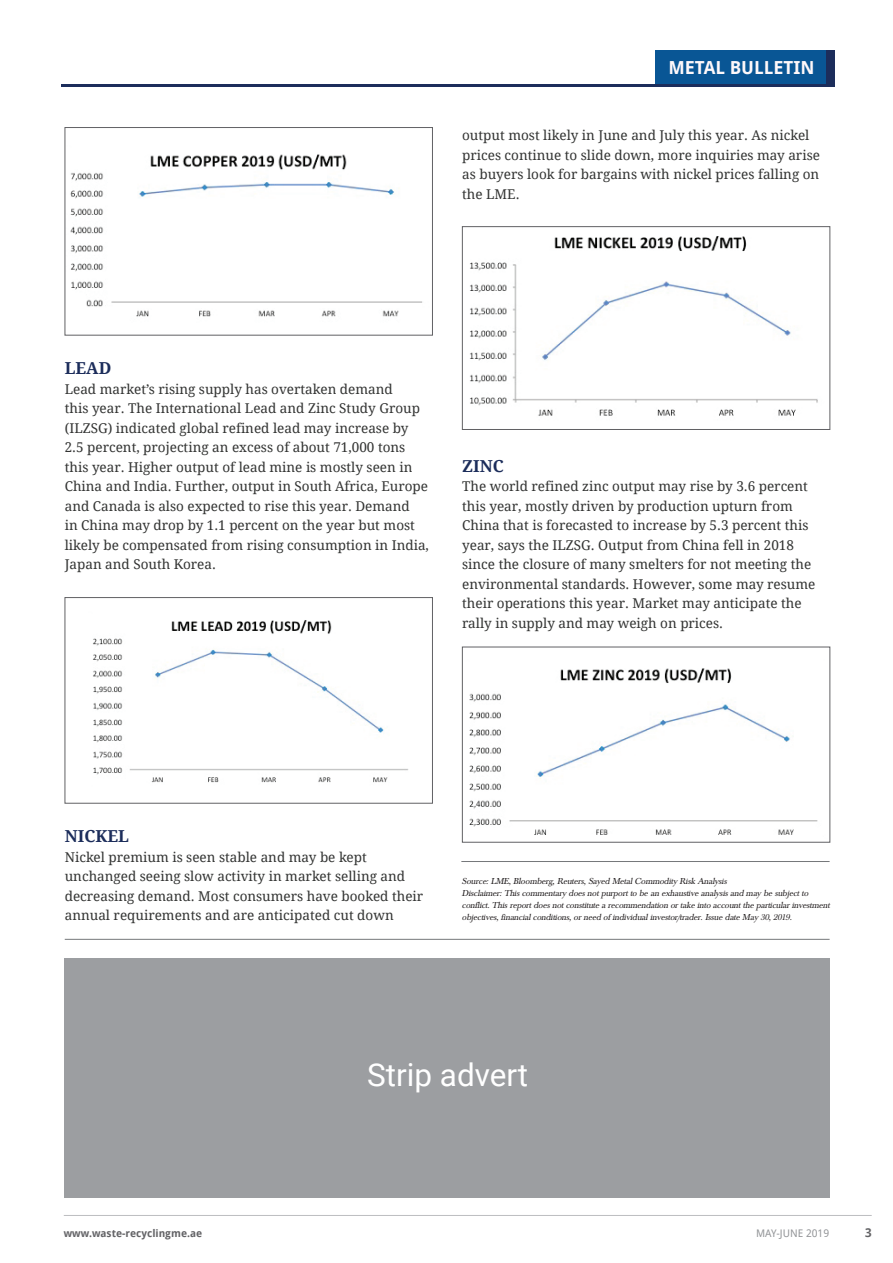
<style>
.page{position:relative;width:893px;height:1263px;background:#fff}
.page>*{position:absolute;margin:0;border:0;box-sizing:border-box;transform-origin:0 0}
.t1{font:31.5px "Roboto";color:#fff}
.t2{font:700 18px "Droid Sans";color:#fef8fa}
.t3{font:700 16.5px "Droid Serif";color:#1c2d5b}
.t4{font:13.5px/19.5px "Droid Serif";color:#323332}
.t5{font:700 12px "Droid Sans";color:#636366}
.t6{font:700 10.5px "Droid Sans";color:#636366}
.t7{font:10.5px "Droid Sans";color:#939598}
.t8{font:italic 9px/12px "Baskerville";letter-spacing:-.01em;color:#231f20}
</style>
<div class="page">
<hr style="left:64px;top:1215px;width:808px;height:1px;background:#bcbdc0">
<div style="left:656px;top:50px;width:170px;height:35px;background:#095695"></div>
<div style="left:826px;top:50px;width:9px;height:36px;background:#1c2d5b"></div>
<hr style="left:61px;top:84px;width:774px;height:2px;background:#1c2d5b">
<img style="left:70px;top:154px;width:353px;height:163px">
<div style="left:65px;top:127px;width:368px;height:208px;border:1px solid #616164"></div>
<img style="left:93px;top:620px;width:316px;height:163px">
<div style="left:65px;top:597px;width:368px;height:206px;border:1px solid #616164"></div>
<img style="left:470px;top:236px;width:348px;height:180px">
<div style="left:462px;top:226px;width:368px;height:204px;border:1px solid #616164"></div>
<img style="left:469px;top:668px;width:349px;height:167px">
<hr style="left:461px;top:861px;width:369px;height:1px;background:#76787b">
<hr style="left:65px;top:939px;width:765px;height:1px;background:#76787b">
<div style="left:64px;top:958px;width:766px;height:239px;background:#9c9ea1"></div>
<h2 class="t2" style="left:668px;top:55px;width:148px">METAL BULLETIN</h2>
<p class="t4" style="left:462px;top:126px;width:359px">output most likely in June and July this year. As nickel prices continue to slide down, more inquiries may arise as buyers look for bargains with nickel prices falling on the LME.</p>
<p class="t3" style="left:65px;top:359px;width:48px">LEAD</p>
<p class="t4" style="left:65px;top:379px;width:366px">Lead market’s rising supply has overtaken demand<br>this year. The International Lead and Zinc Study Group (ILZSG) indicated global refined lead may increase by 2.5 percent, projecting an excess of about 71,000 tons this year. Higher output of lead mine is mostly seen in China and India. Further, output in South Africa, Europe and Canada is also expected to rise this year. Demand<br>in China may drop by 1.1 percent on the year but most likely be compensated from rising consumption in India, Japan and South Korea.</p>
<p class="t3" style="left:462px;top:456px;width:43px">ZINC</p>
<p class="t4" style="left:462px;top:477px;width:355px">The world refined zinc output may rise by 3.6 percent this year, mostly driven by production upturn from China that is forecasted to increase by 5.3 percent this year, says the ILZSG. Output from China fell in 2018 since the closure of many smelters for not meeting the environmental standards. However, some may resume their operations this year. Market may anticipate the rally in supply and may weigh on prices.</p>
<p class="t3" style="left:65px;top:827px;width:66px">NICKEL</p>
<p class="t4" style="left:65px;top:847px;width:360px">Nickel premium is seen stable and may be kept unchanged seeing slow activity in market selling and decreasing demand. Most consumers have booked their annual requirements and are anticipated cut down</p>
<p class="t8" style="left:462px;top:875px;width:371px">Source:LME,Bloomberg,Reuters,Sayed MetalCommodity Risk Analysis Disclaimer:Thiscommentary doesnotpurportto be an exhaustive analysisand may be subj ectto conflict.Thisreportdoesnotconstitute a recommendation ortake into accountthe particularinvestment objectives,financialconditions,orneed of individualinvestor/trader.Issue date May 30,2019.</p>
<h1 class="t1" style="left:367px;top:1053px;width:163px">Strip advert</h1>
<p class="t6" style="left:64px;top:1226px;width:140px">www.waste-recyclingme.ae</p>
<p class="t7" style="left:756px;top:1226px;width:75px">MAY-JUNE 2019</p>
<p class="t5" style="left:865px;top:1224px;width:8px">3</p>
</div>
